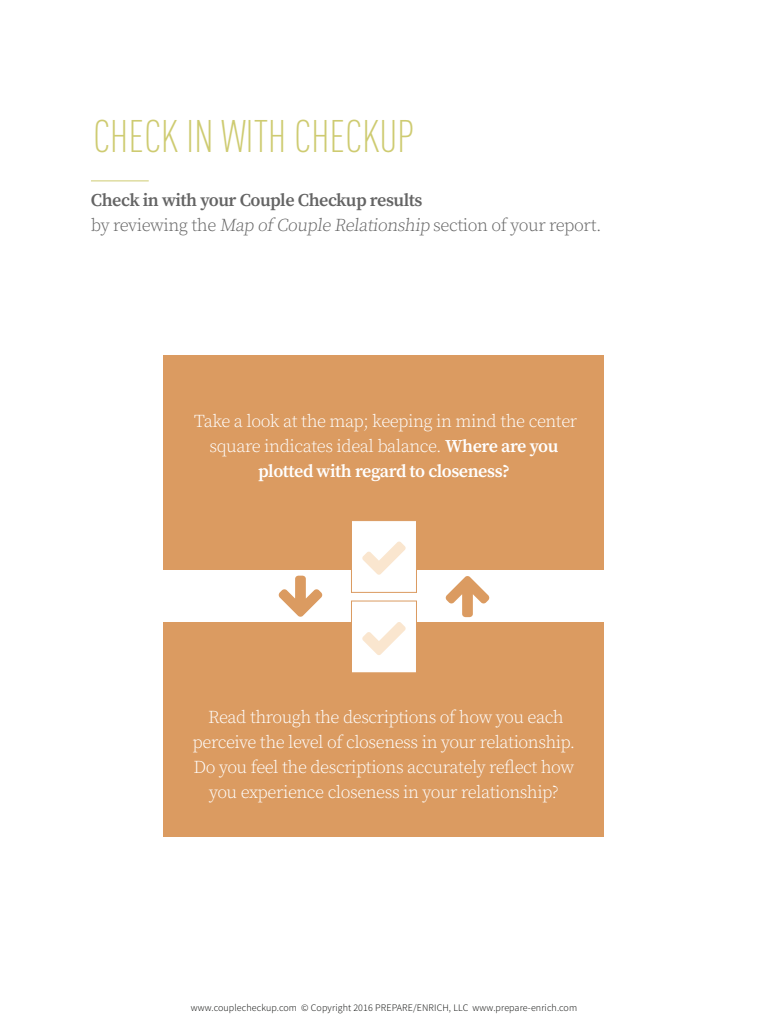
<style>
.page{position:relative;width:768px;height:1024px;background:#fff}
.page>*{position:absolute;margin:0;border:0;box-sizing:border-box;transform-origin:0 0}
.t1{font:300 condensed 45px "DIN Pro";letter-spacing:-.005em;color:#cecb71}
.t2{font:300 18px/25px "Source Serif Pro";letter-spacing:-.025em;color:#fff;text-align:center}
.t3{font:300 18px "Source Serif Pro";letter-spacing:-.025em;color:#646464}
.t4{font:600 18px "Source Serif Pro";letter-spacing:-.025em;color:#646464}
.t5{font:300 10px "Source Sans Pro";letter-spacing:.01em;color:#040503}
.s1{font-weight:600}
</style>
<div class="page">
<div style="left:164px;top:355px;width:440px;height:214px;background:#db9b61"></div>
<div style="left:164px;top:622px;width:440px;height:214px;background:#db9b61"></div>
<hr style="left:91px;top:180px;width:58px;height:1px;background:#cecb71">
<div style="left:351px;top:520px;width:66px;height:73px;background:#fff;border:1px solid #db9b61"></div>
<div style="left:351px;top:601px;width:66px;height:72px;background:#fff;border:1px solid #db9b61"></div>
<h1 class="t1" style="left:93px;top:104px;width:323px">CHECK IN WITH CHECKUP</h1>
<p class="t4" style="left:91px;top:190px;width:333px">Check in with your Couple Checkup results</p>
<p class="t3" style="left:91px;top:214px;width:512px">by reviewing the Map of Couple Relationship section of your report.</p>
<p class="t2" style="left:194px;top:409px;width:385px">Take a look at the map; keeping in mind the center square indicates ideal balance. <span class="s1">Where are you plotted with regard to closeness?</span></p>
<p class="t2" style="left:193px;top:705px;width:384px">Read through the descriptions of how you each perceive the level of closeness in your relationship.<br>Do you feel the descriptions accurately reflect how you experience closeness in your relationship?</p>
<p class="t5" style="left:191px;top:1002px;width:388px">www.couplecheckup.com © Copyright 2016 PREPARE/ENRICH, LLC www.prepare-enrich.com</p>
</div>
